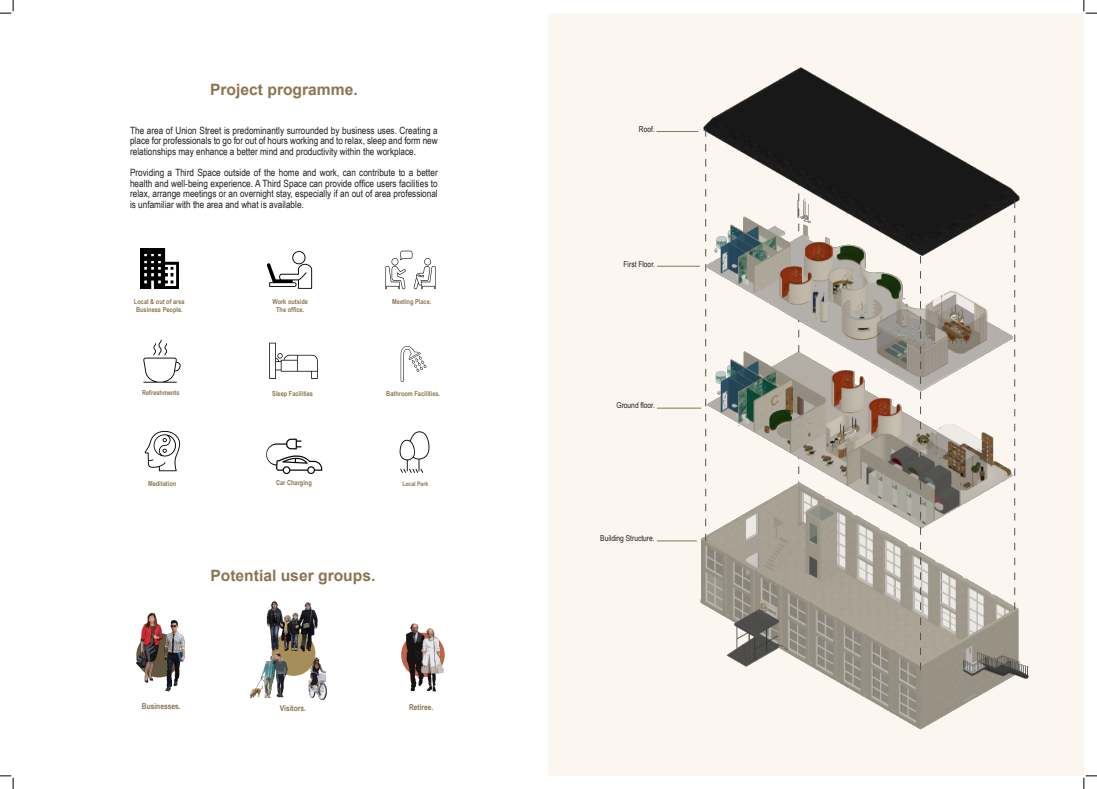
<style>
.page{position:relative;width:1097px;height:789px;background:#fff}
.page>*{position:absolute;margin:0;border:0;box-sizing:border-box;transform-origin:0 0}
.t1{font:700 15.62px "Arial";color:#8a7553}
.t2{font:700 15.62px "Arial";color:#8c7552}
.t3{font:10px/10.6px "Arial Narrow";color:#1d1d1b;text-align:justify}
.t4{font:8.12px "Arial Narrow";color:#1d1d1b}
.t5{font:700 8.12px "Arial Narrow";color:#8c7552}
.t6{font:700 6.88px/8.2px "Arial Narrow";color:#8c7552}
.t7{font:700 6.25px "Arial Narrow";color:#8c7552}
</style>
<div class="page">
<div style="left:548px;top:13px;width:535px;height:762px;background:#fbf6f0"></div>
<img style="left:657px;top:67px;width:372px;height:663px">
<div style="left:272px;top:631px;width:43px;height:44px;background:#a68d5a;border-radius:50%"></div>
<img style="left:305px;top:655px;width:22px;height:45px">
<img style="left:165px;top:620px;width:20px;height:71px">
<img style="left:136px;top:613px;width:29px;height:70px">
<img style="left:249px;top:651px;width:43px;height:47px">
<img style="left:266px;top:601px;width:51px;height:50px">
<img style="left:401px;top:623px;width:43px;height:69px">
<hr style="left:657px;top:407px;width:44px;height:1px;background:#8a7553">
<hr style="left:657px;top:266px;width:42px;height:1px;background:#8a7553">
<hr style="left:656px;top:131px;width:42px;height:1px;background:#8a7553">
<hr style="left:657px;top:540px;width:39px;height:1px;background:#8a7553">
<svg style="left:1014px;top:200px;width:1px;height:409px"></svg>
<svg style="left:705px;top:129px;width:1px;height:412px"></svg>
<svg style="left:920px;top:256px;width:1px;height:413px"></svg>
<img style="left:140px;top:248px;width:38px;height:40px">
<img style="left:144px;top:430px;width:37px;height:42px">
<img style="left:143px;top:339px;width:38px;height:43px">
<img style="left:266px;top:251px;width:47px;height:38px">
<img style="left:269px;top:342px;width:49px;height:37px">
<img style="left:266px;top:438px;width:57px;height:36px">
<img style="left:385px;top:251px;width:51px;height:39px">
<img style="left:399px;top:431px;width:31px;height:42px">
<img style="left:400px;top:346px;width:27px;height:36px">
<svg style="left:0;top:0;width:14px;height:14px"></svg>
<svg style="left:0;top:775px;width:14px;height:13px"></svg>
<svg style="left:1083px;top:0;width:13px;height:14px"></svg>
<svg style="left:1083px;top:775px;width:13px;height:13px"></svg>
<h1 class="t2" style="left:210px;top:78px;width:149px">Project programme.</h1>
<p class="t3" style="left:130px;top:124px;width:309px">The area of Union Street is predominantly surrounded by business uses. Creating a place for professionals to go for out of hours working and to relax, sleep and form new relationships may enhance a better mind and productivity within the workplace.</p>
<p class="t3" style="left:130px;top:167px;width:309px">Providing a Third Space outside of the home and work, can contribute to a better health and well-being experience. A Third Space can provide office users facilities to relax, arrange meetings or an overnight stay, especially if an out of area professional is unfamiliar with the area and what is available.</p>
<p class="t6" style="left:134px;top:296px;width:52px">Local &amp; out of area<br>Business People.</p>
<p class="t6" style="left:142px;top:388px;width:39px">Refreshments</p>
<p class="t6" style="left:272px;top:297px;width:37px;text-align:center">Work outside<br>The office.</p>
<p class="t6" style="left:272px;top:389px;width:42px">Sleep Facilities</p>
<p class="t6" style="left:392px;top:297px;width:41px">Meeting Place.</p>
<p class="t6" style="left:386px;top:388px;width:55px">Bathroom Facilities.</p>
<p class="t6" style="left:148px;top:478px;width:30px">Meditation</p>
<p class="t6" style="left:276px;top:478px;width:37px">Car Charging</p>
<p class="t7" style="left:402px;top:478px;width:27px">Local Park</p>
<h1 class="t1" style="left:210px;top:563px;width:166px">Potential user groups.</h1>
<p class="t5" style="left:142px;top:700px;width:40px">Businesses.</p>
<p class="t5" style="left:280px;top:701px;width:28px">Visitors.</p>
<p class="t5" style="left:409px;top:700px;width:26px">Retiree.</p>
<p class="t4" style="left:639px;top:123px;width:17px">Roof.</p>
<p class="t4" style="left:623px;top:257px;width:33px">First Floor.</p>
<p class="t4" style="left:616px;top:399px;width:40px">Ground floor.</p>
<p class="t4" style="left:600px;top:532px;width:56px">Building Structure.</p>
</div>
